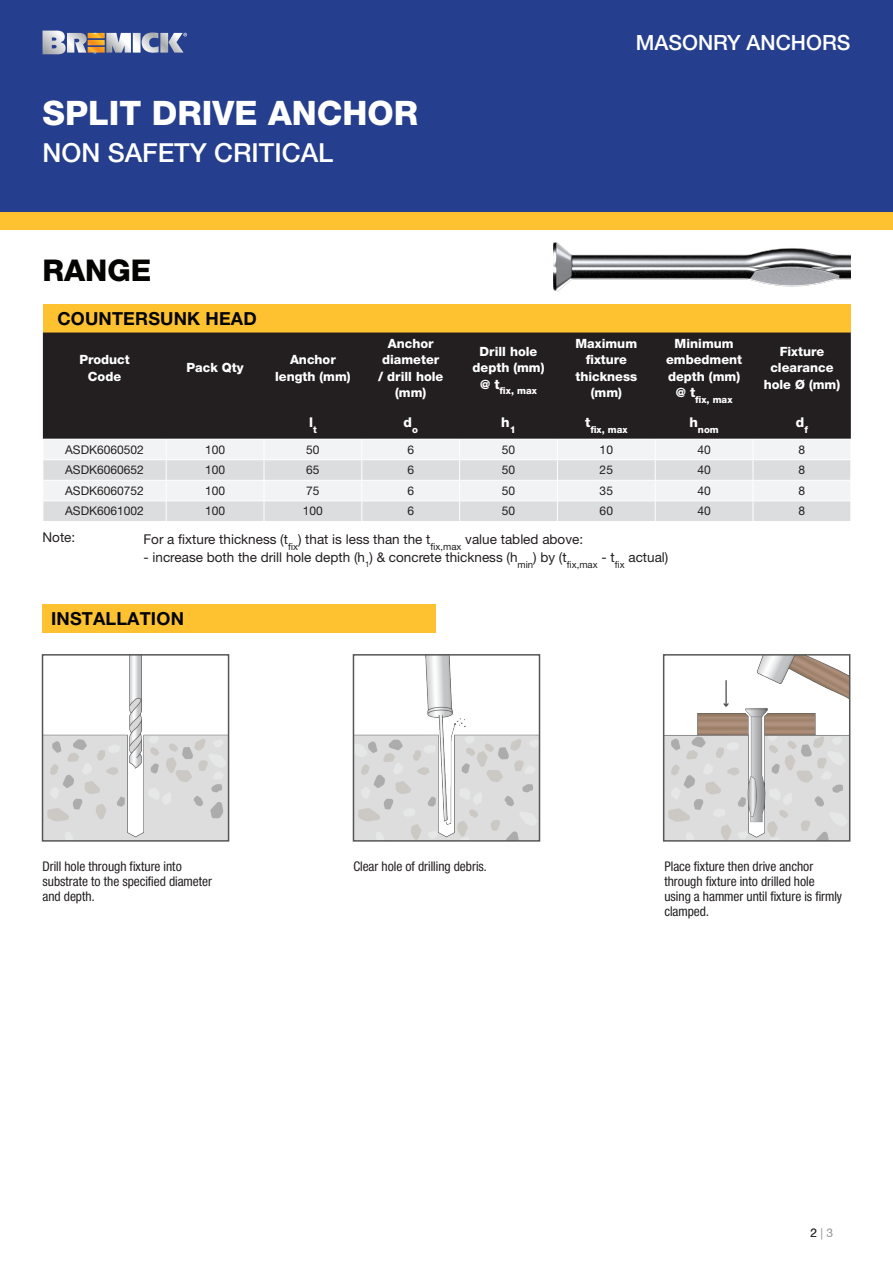
<style>
.page{position:relative;width:893px;height:1263px;background:#fff}
.page>*{position:absolute;margin:0;border:0;box-sizing:border-box;transform-origin:0 0}
.Heading_First_Line{font:800 33.75px "Helvetica Neue LT Std";color:#fff}
.Heading_First_Line-2{font:800 30px "Helvetica Neue LT Std";color:#040503}
._2nd_Sub-heading{font:500 26.25px "Helvetica Neue LT Std";color:#fff}
.t1{font:500 21px "Helvetica Neue LT Std";color:#fff}
.Subheading{font:700 18px "Helvetica Neue LT Pro";letter-spacing:.01em;color:#040503}
.INSTRUCTIONS{font:13.5px/15px "Neue Helvetica Condensed BQ";color:#231f20}
.COPY{font:13.5px "Helvetica Neue LT Std";color:#231f20}
.t2{font:800 13.5px "Helvetica Neue LT Std";color:#fff}
.t3{font:800 12.75px/16.5px "Helvetica Neue LT Std";color:#fff;text-align:center}
.COPY-2{font:12px "Helvetica Neue LT Std";color:#231f20}
.t4{font:800 9.6px "Helvetica Neue LT Std";color:#fff}
</style>
<div class="page">
<div style="left:0;top:0;width:893px;height:213px;background:#253f8e"></div>
<div style="left:0;top:213px;width:893px;height:17px;background:#fec231"></div>
<svg style="left:43px;top:30px;width:144px;height:25px"></svg>
<div style="left:43px;top:304px;width:808px;height:29px;background:#fec231"></div>
<div style="left:43px;top:332px;width:808px;height:107px;background:#231f20"></div>
<div style="left:44px;top:440px;width:806px;height:19px;background:#f2f3f4"></div>
<svg style="left:44px;top:460px;width:806px;height:61px;fill:#dcdddf"></svg>
<hr style="left:264px;top:480px;width:98px;height:1px;background:#fff">
<hr style="left:460px;top:480px;width:97px;height:1px;background:#fff">
<hr style="left:557px;top:480px;width:98px;height:1px;background:#fff">
<hr style="left:655px;top:480px;width:98px;height:1px;background:#fff">
<hr style="left:753px;top:480px;width:97px;height:1px;background:#fff">
<hr style="left:43px;top:480px;width:123px;height:1px;background:#fff">
<hr style="left:166px;top:480px;width:98px;height:1px;background:#fff">
<hr style="left:362px;top:480px;width:98px;height:1px;background:#fff">
<hr style="left:43px;top:500px;width:123px;height:1px;background:#fff">
<hr style="left:166px;top:500px;width:98px;height:1px;background:#fff">
<svg style="left:166px;top:440px;width:1px;height:81px"></svg>
<svg style="left:43px;top:460px;width:1px;height:61px"></svg>
<hr style="left:264px;top:500px;width:98px;height:1px;background:#fff">
<svg style="left:264px;top:440px;width:1px;height:81px"></svg>
<hr style="left:362px;top:500px;width:98px;height:1px;background:#fff">
<svg style="left:361px;top:440px;width:1px;height:81px"></svg>
<hr style="left:460px;top:500px;width:97px;height:1px;background:#fff">
<svg style="left:459px;top:440px;width:1px;height:81px"></svg>
<hr style="left:557px;top:500px;width:98px;height:1px;background:#fff">
<svg style="left:557px;top:440px;width:1px;height:81px"></svg>
<hr style="left:655px;top:500px;width:98px;height:1px;background:#fff">
<svg style="left:655px;top:440px;width:1px;height:81px"></svg>
<hr style="left:753px;top:500px;width:97px;height:1px;background:#fff">
<svg style="left:753px;top:440px;width:1px;height:81px"></svg>
<svg style="left:850px;top:461px;width:1px;height:60px"></svg>
<img style="left:553px;top:242px;width:297px;height:50px">
<div style="left:43px;top:605px;width:393px;height:28px;background:#fec231"></div>
<img style="left:45px;top:657px;width:181px;height:182px">
<img style="left:356px;top:657px;width:181px;height:182px">
<img style="left:666px;top:657px;width:181px;height:182px">
<p class="Heading_First_Line" style="left:43px;top:93px;width:377px">SPLIT DRIVE ANCHOR</p>
<p class="_2nd_Sub-heading" style="left:43px;top:137px;width:292px">NON SAFETY CRITICAL</p>
<p class="t1" style="left:636px;top:30px;width:216px">MASONRY ANCHORS</p>
<p class="Heading_First_Line-2" style="left:43px;top:252px;width:110px">RANGE</p>
<p class="Subheading" style="left:57px;top:307px;width:201px">COUNTERSUNK HEAD</p>
<p class="t3" style="left:79px;top:351px;width:52px">Product<br>Code</p>
<p class="t3" style="left:187px;top:360px;width:59px">Pack Qty</p>
<p class="t3" style="left:275px;top:351px;width:77px">Anchor length (mm)</p>
<p class="t3" style="left:378px;top:335px;width:67px">Anchor diameter / drill hole (mm)</p>
<p class="t3" style="left:472px;top:343px;width:74px">Drill hole depth (mm)</p>
<p class="t4" style="left:480px;top:385px;width:58px"><sup>@</sup> <sup>t</sup>fix, max</p>
<p class="t3" style="left:575px;top:335px;width:63px">Maximum fixture thickness (mm)</p>
<p class="t3" style="left:666px;top:335px;width:78px">Minimum embedment depth (mm)</p>
<p class="t4" style="left:676px;top:393px;width:58px"><sup>@</sup> <sup>t</sup>fix, max</p>
<p class="t3" style="left:764px;top:343px;width:78px">Fixture clearance hole Ø (mm)</p>
<p class="t2" style="left:309px;top:414px;width:9px">l<sub>t</sub></p>
<p class="t2" style="left:403px;top:414px;width:16px">d<sub>o</sub></p>
<p class="t2" style="left:501px;top:414px;width:16px">h<sub>1</sub></p>
<p class="t4" style="left:585px;top:423px;width:44px"><sup>t</sup>fix, max</p>
<p class="t4" style="left:689px;top:423px;width:31px"><sup>h</sup>nom</p>
<p class="t2" style="left:796px;top:414px;width:14px">d<sub>f</sub></p>
<p class="COPY-2" style="left:65px;top:442px;width:80px">ASDK6060502</p>
<p class="COPY-2" style="left:205px;top:442px;width:22px">100</p>
<p class="COPY-2" style="left:306px;top:442px;width:15px">50</p>
<p class="COPY-2" style="left:407px;top:442px;width:8px">6</p>
<p class="COPY-2" style="left:502px;top:442px;width:15px">50</p>
<p class="COPY-2" style="left:600px;top:442px;width:15px">10</p>
<p class="COPY-2" style="left:697px;top:442px;width:15px">40</p>
<p class="COPY-2" style="left:799px;top:442px;width:8px">8</p>
<p class="COPY-2" style="left:65px;top:463px;width:80px">ASDK6060652</p>
<p class="COPY-2" style="left:205px;top:463px;width:22px">100</p>
<p class="COPY-2" style="left:306px;top:463px;width:15px">65</p>
<p class="COPY-2" style="left:407px;top:463px;width:8px">6</p>
<p class="COPY-2" style="left:502px;top:463px;width:15px">50</p>
<p class="COPY-2" style="left:600px;top:463px;width:15px">25</p>
<p class="COPY-2" style="left:697px;top:463px;width:15px">40</p>
<p class="COPY-2" style="left:799px;top:463px;width:8px">8</p>
<p class="COPY-2" style="left:65px;top:483px;width:80px">ASDK6060752</p>
<p class="COPY-2" style="left:205px;top:483px;width:22px">100</p>
<p class="COPY-2" style="left:306px;top:483px;width:15px">75</p>
<p class="COPY-2" style="left:407px;top:483px;width:8px">6</p>
<p class="COPY-2" style="left:502px;top:483px;width:15px">50</p>
<p class="COPY-2" style="left:600px;top:483px;width:15px">35</p>
<p class="COPY-2" style="left:697px;top:483px;width:15px">40</p>
<p class="COPY-2" style="left:799px;top:483px;width:8px">8</p>
<p class="COPY-2" style="left:65px;top:504px;width:80px">ASDK6061002</p>
<p class="COPY-2" style="left:205px;top:504px;width:22px">100</p>
<p class="COPY-2" style="left:303px;top:504px;width:22px">100</p>
<p class="COPY-2" style="left:407px;top:504px;width:8px">6</p>
<p class="COPY-2" style="left:502px;top:504px;width:15px">50</p>
<p class="COPY-2" style="left:600px;top:504px;width:15px">60</p>
<p class="COPY-2" style="left:697px;top:504px;width:15px">40</p>
<p class="COPY-2" style="left:799px;top:504px;width:8px">8</p>
<p class="COPY" style="left:144px;top:531px;width:441px">For a fixture thickness (t<sub>fix</sub>) that is less than the t<sub>fix,max</sub> value tabled above:</p>
<p class="COPY" style="left:144px;top:549px;width:526px">- increase both the drill hole depth (h<sub>1</sub>) &amp; concrete thickness (h<sub>min</sub>) by (t<sub>fix,max</sub> - t<sub>fix</sub> actual)</p>
<p class="COPY" style="left:43px;top:529px;width:34px">Note:</p>
<p class="Subheading" style="left:51px;top:608px;width:134px">INSTALLATION</p>
<p class="INSTRUCTIONS" style="left:353px;top:859px;width:135px">Clear hole of drilling debris.</p>
<p class="INSTRUCTIONS" style="left:43px;top:859px;width:171px">Drill hole through fixture into substrate to the specified diameter and depth.</p>
<p class="INSTRUCTIONS" style="left:664px;top:859px;width:179px">Place fixture then drive anchor through fixture into drilled hole using a hammer until fixture is firmly clamped.</p>
<p class="COPY-2" style="left:810px;top:1226px;width:24px">2 | 3</p>
</div>
